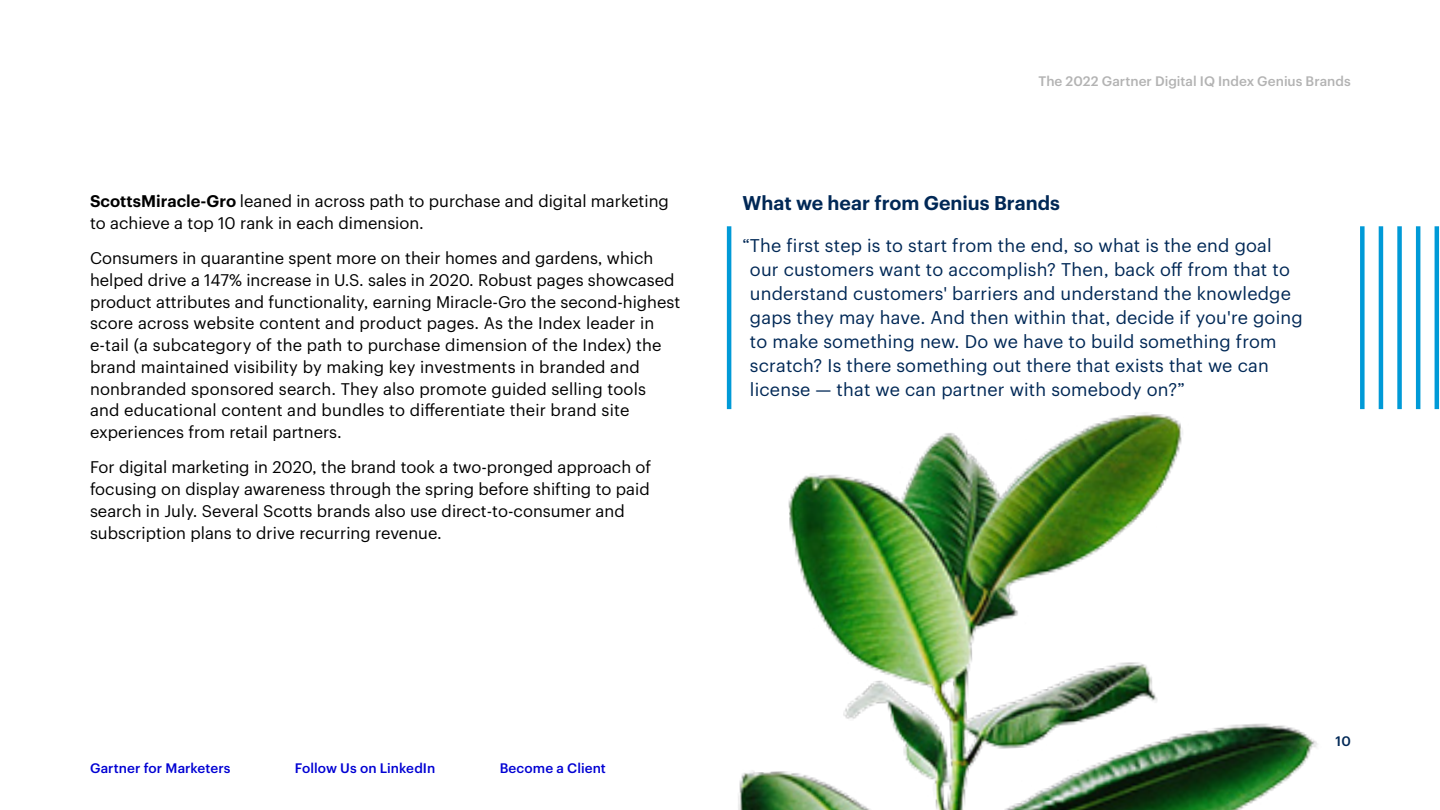
<style>
.page{position:relative;width:1440px;height:810px;background:#fff}
.page>*{position:absolute;margin:0;border:0;box-sizing:border-box;transform-origin:0 0}
.t1{font:600 19.5px "Graphik";color:#002856}
.t2{font:18px/24px "Graphik";letter-spacing:.01em;color:#002856}
.t3{font:16.5px/21.8px "Graphik";color:#000}
.t4{font:500 13.5px "Graphik";letter-spacing:.005em;color:#0000d3}
.t5{font:500 13.5px "Graphik";letter-spacing:.005em;color:#b3b3b3}
.t6{font:500 13.5px "Graphik";color:#002856}
.s1{font-weight:600}
</style>
<div class="page">
<div style="left:1434px;top:226px;width:5px;height:183px;background:#009ad7"></div>
<hr style="left:1416px;top:226px;width:4px;height:183px;background:#009ad7">
<svg style="left:1397px;top:226px;width:4px;height:183px"></svg>
<div style="left:1378px;top:226px;width:5px;height:183px;background:#009ad7"></div>
<svg style="left:1360px;top:226px;width:4px;height:183px"></svg>
<hr style="left:727px;top:226px;width:4px;height:183px;background:#009ad7">
<hr style="left:1439px;top:226px;width:1px;height:183px;background:#009ad7">
<img style="left:726px;top:399px;width:592px;height:411px">
<p class="t3" style="left:90px;top:189px;width:580px"><span class="s1">ScottsMiracle-Gro</span> leaned in across path to purchase and digital marketing to achieve a top 10 rank in each dimension.</p>
<p class="t3" style="left:90px;top:246px;width:592px">Consumers in quarantine spent more on their homes and gardens, which helped drive a 147% increase in U.S. sales in 2020. Robust pages showcased product attributes and functionality, earning Miracle-Gro the second-highest score across website content and product pages. As the Index leader in e-tail (a subcategory of the path to purchase dimension of the Index) the brand maintained visibility by making key investments in branded and nonbranded sponsored search. They also promote guided selling tools<br>and educational content and bundles to differentiate their brand site experiences from retail partners.</p>
<p class="t3" style="left:90px;top:455px;width:563px">For digital marketing in 2020, the brand took a two-pronged approach of focusing on display awareness through the spring before shifting to paid search in July. Several Scotts brands also use direct-to-consumer and subscription plans to drive recurring revenue.</p>
<p class="t5" style="left:1038px;top:71px;width:314px">The 2022 Gartner Digital IQ Index Genius Brands</p>
<p class="t1" style="left:742px;top:188px;width:319px">What we hear from Genius Brands</p>
<p class="t2" style="left:750px;top:232px;width:554px;text-indent:-7px">“The first step is to start from the end, so what is the end goal our customers want to accomplish? Then, back off from that to understand customers' barriers and understand the knowledge gaps they may have. And then within that, decide if you're going to make something new. Do we have to build something from scratch? Is there something out there that exists that we can license — that we can partner with somebody on?”</p>
<p class="t4" style="left:90px;top:758px;width:142px">Gartner for Marketers</p>
<p class="t4" style="left:295px;top:758px;width:142px">Follow Us on LinkedIn</p>
<p class="t4" style="left:500px;top:758px;width:108px">Become a Client</p>
<p class="t6" style="left:1335px;top:731px;width:17px">10</p>
</div>
